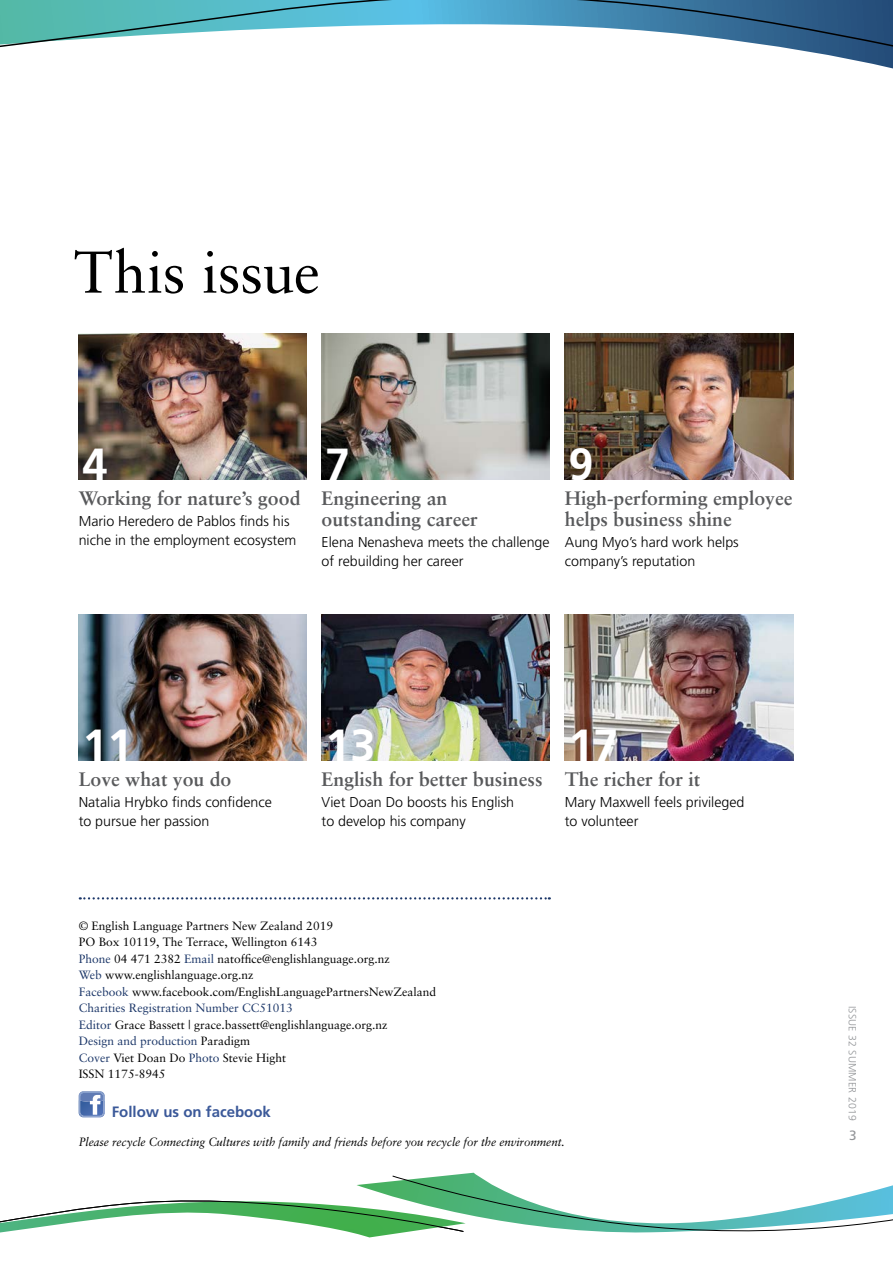
<style>
.page{position:relative;width:893px;height:1263px;background:#fff}
.page>*{position:absolute;margin:0;border:0;box-sizing:border-box;transform-origin:0 0}
.t1{font:58.8px "Sabon MC";letter-spacing:-.01em;color:#000}
.t2{font:700 45px "Frutiger";color:#fff}
.t3{font:700 19.5px/21px "Sabon MC";color:#58595b}
.t4{font:700 15px "Frutiger";color:#3b5999}
.t5{font:300 14.25px/18.8px "Frutiger";color:#000}
.t6{font:13.5px "Frutiger";color:#939598}
.t7{font:12px/16.5px "Sabon MC";color:#000}
.t8{font:italic 12px "Sabon MC";letter-spacing:-.005em;color:#000;scale:.96 1}
.t9{font:300 10.5px "Frutiger";letter-spacing:.02em;color:#939598}
.s1{color:#1b3668}
</style>
<div class="page">
<svg style="left:464px;top:1173px;width:429px;height:60px"></svg>
<svg style="left:0;top:1173px;width:464px;height:65px"></svg>
<svg style="left:0;top:0;width:893px;height:69px"></svg>
<img style="left:79px;top:615px;width:228px;height:145px">
<img style="left:565px;top:615px;width:228px;height:145px">
<img style="left:322px;top:615px;width:228px;height:145px">
<img style="left:565px;top:334px;width:228px;height:146px">
<img style="left:79px;top:334px;width:228px;height:146px">
<img style="left:322px;top:334px;width:228px;height:146px">
<svg style="left:80px;top:897px;width:470px;height:2px"></svg>
<svg style="left:79px;top:1091px;width:26px;height:26px"></svg>
<h1 class="t1" style="left:74px;top:237px;width:248px">This issue</h1>
<h2 class="t2" style="left:82px;top:438px;width:27px">4</h2>
<h2 class="t2" style="left:325px;top:438px;width:27px">7</h2>
<h3 class="t3" style="left:79px;top:488px;width:223px">Working for nature’s good</h3>
<p class="t5" style="left:79px;top:512px;width:219px">Mario Heredero de Pablos finds his niche in the employment ecosystem</p>
<h3 class="t3" style="left:322px;top:488px;width:158px">Engineering an outstanding career</h3>
<p class="t5" style="left:322px;top:533px;width:230px">Elena Nenasheva meets the challenge of rebuilding her career</p>
<h2 class="t2" style="left:569px;top:438px;width:27px">9</h2>
<h3 class="t3" style="left:565px;top:488px;width:229px">High-performing employee helps business shine</h3>
<p class="t5" style="left:565px;top:533px;width:175px">Aung Myo’s hard work helps company’s reputation</p>
<h2 class="t2" style="left:82px;top:719px;width:52px">11</h2>
<h2 class="t2" style="left:325px;top:719px;width:52px">13</h2>
<h2 class="t2" style="left:569px;top:719px;width:52px">17</h2>
<h3 class="t3" style="left:79px;top:768px;width:154px">Love what you do</h3>
<p class="t5" style="left:79px;top:793px;width:195px">Natalia Hrybko finds confidence to pursue her passion</p>
<h3 class="t3" style="left:322px;top:768px;width:223px">English for better business</h3>
<p class="t5" style="left:322px;top:793px;width:194px">Viet Doan Do boosts his English to develop his company</p>
<h3 class="t3" style="left:565px;top:768px;width:137px">The richer for it</h3>
<p class="t5" style="left:565px;top:793px;width:181px">Mary Maxwell feels privileged to volunteer</p>
<p class="t7" style="left:79px;top:917px;width:359px">© English Language Partners New Zealand 2019<br>PO Box 10119, The Terrace, Wellington 6143<br><span class="s1">Phone</span> 04 471 2382 <span class="s1">Email</span> natoffice@englishlanguage.org.nz<br><span class="s1">Web</span> www.englishlanguage.org.nz<br><span class="s1">Facebook</span> www.facebook.com/EnglishLanguagePartnersNewZealand <span class="s1">Charities registration number CC51013<br>Editor</span> Grace Bassett | grace.bassett@englishlanguage.org.nz<br><span class="s1">Design and production</span> Paradigm<br><span class="s1">Cover</span> Viet Doan Do <span class="s1">Photo</span> Stevie Hight<br>ISSN</p>
<p class="t7" style="left:108px;top:1066px;width:59px">1175-8945</p>
<p class="t4" style="left:112px;top:1103px;width:161px">Follow us on facebook</p>
<p class="t8" style="left:79px;top:1134px;width:508px">Please recycle Connecting Cultures with family and friends before you recycle for the environment.</p>
<p class="t9" style="left:858px;top:1006px;width:116px;rotate:90deg">Issue 32 Summer 2019</p>
<p class="t6" style="left:849px;top:1127px;width:9px">3</p>
</div>
